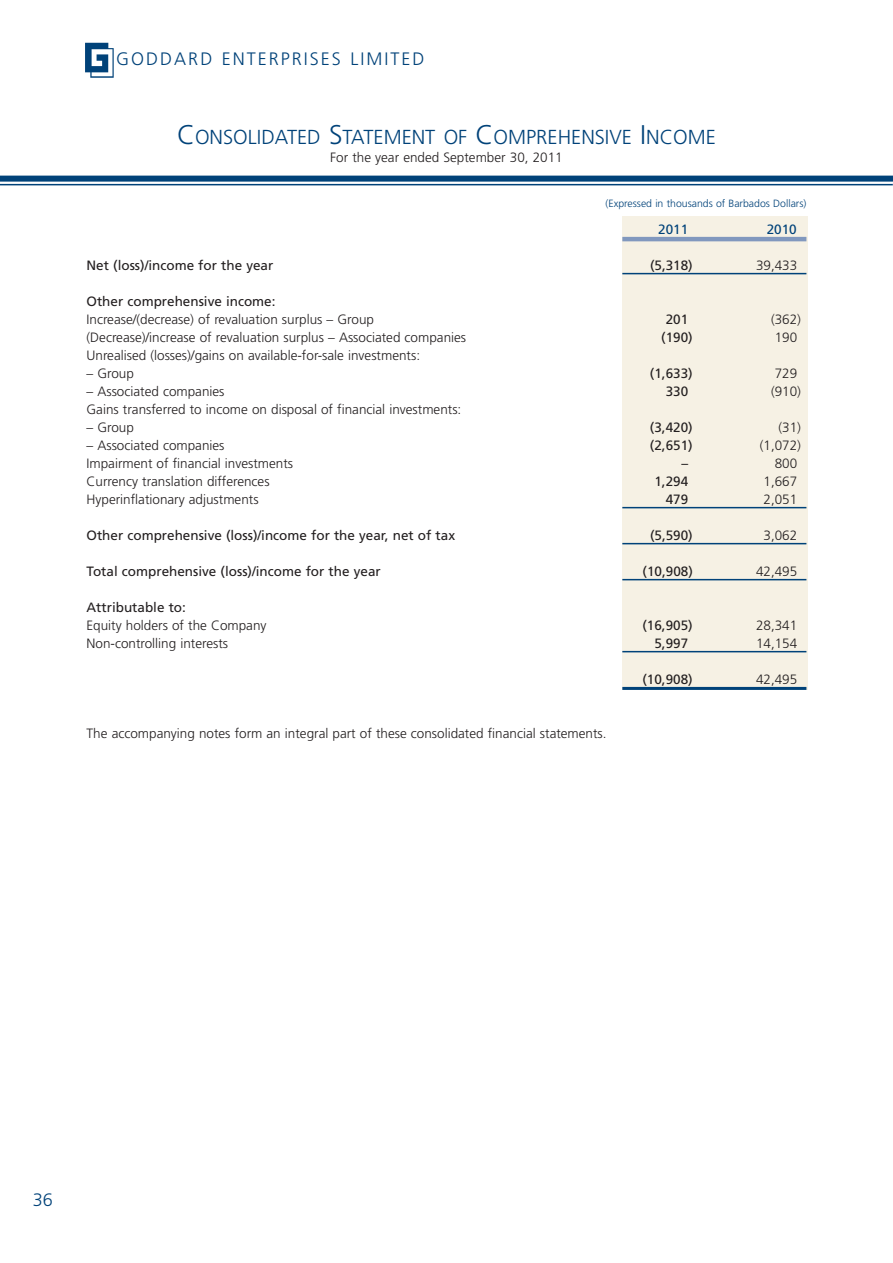
<style>
.page{position:relative;width:893px;height:1263px;background:#fff}
.page>*{position:absolute;margin:0;border:0;box-sizing:border-box;transform-origin:0 0}
.t1{font:300 20.25px "Frutiger";color:#004279}
.t2{font:300 18px "Frutiger";letter-spacing:.11em;color:#004279}
.t3{font:300 13.5px "Frutiger";color:#231f20}
.t4{font:13.5px "Frutiger";color:#231f20}
.t5{font:13.5px "Frutiger";color:#004279}
.t6{font:300 10.5px "Frutiger";color:#004279}
.s1{font-size:27px}
</style>
<div class="page">
<svg style="left:85px;top:43px;width:29px;height:35px"></svg>
<div style="left:0;top:176px;width:893px;height:6px;background:#004279"></div>
<hr style="left:0;top:184px;width:893px;height:1px;background:#004279">
<div style="left:622px;top:216px;width:186px;height:474px;background:#f6f1e4"></div>
<hr style="left:622px;top:237px;width:184px;height:4px;background:#8198be">
<hr style="left:622px;top:273px;width:184px;height:1px;background:#004279">
<hr style="left:622px;top:507px;width:184px;height:1px;background:#004279">
<hr style="left:622px;top:543px;width:184px;height:1px;background:#004279">
<hr style="left:622px;top:579px;width:184px;height:1px;background:#004279">
<hr style="left:622px;top:651px;width:184px;height:1px;background:#004279">
<hr style="left:622px;top:687px;width:184px;height:3px;background:#004279">
<h2 class="t2" style="left:116px;top:51px;width:310px">GODDARD ENTERPRISES LIMITED</h2>
<h1 class="t1" style="left:177px;top:129px;width:540px"><span class="s1">C</span>ONSOLIDATED <span class="s1">S</span>TATEMENT OF <span class="s1">C</span>OMPREHENSIVE <span class="s1">I</span>NCOME</h1>
<p class="t3" style="left:330px;top:152px;width:234px">For the year ended September 30, 2011</p>
<p class="t6" style="left:606px;top:199px;width:202px">(Expressed in thousands of Barbados Dollars)</p>
<p class="t5" style="left:658px;top:224px;width:32px">2011</p>
<p class="t5" style="left:767px;top:224px;width:32px">2010</p>
<p class="t4" style="left:87px;top:260px;width:188px">Net (loss)/income for the year</p>
<p class="t4" style="left:650px;top:260px;width:44px">(5,318)</p>
<p class="t3" style="left:756px;top:260px;width:43px">39,433</p>
<p class="t4" style="left:87px;top:296px;width:190px">Other comprehensive income:</p>
<p class="t3" style="left:87px;top:314px;width:289px">Increase/(decrease) of revaluation surplus – Group</p>
<p class="t4" style="left:666px;top:314px;width:24px">201</p>
<p class="t3" style="left:771px;top:314px;width:32px">(362)</p>
<p class="t3" style="left:87px;top:332px;width:381px">(Decrease)/increase of revaluation surplus – Associated companies</p>
<p class="t4" style="left:661px;top:332px;width:33px">(190)</p>
<p class="t3" style="left:775px;top:332px;width:24px">190</p>
<p class="t3" style="left:87px;top:350px;width:335px">Unrealised (losses)/gains on available-for-sale investments:</p>
<p class="t3" style="left:87px;top:368px;width:49px">– Group</p>
<p class="t4" style="left:650px;top:368px;width:44px">(1,633)</p>
<p class="t3" style="left:775px;top:368px;width:24px">729</p>
<p class="t3" style="left:87px;top:386px;width:139px">– Associated companies</p>
<p class="t4" style="left:666px;top:386px;width:24px">330</p>
<p class="t3" style="left:771px;top:386px;width:32px">(910)</p>
<p class="t3" style="left:87px;top:404px;width:376px">Gains transferred to income on disposal of financial investments:</p>
<p class="t3" style="left:87px;top:422px;width:49px">– Group</p>
<p class="t4" style="left:650px;top:422px;width:44px">(3,420)</p>
<p class="t3" style="left:778px;top:422px;width:24px">(31)</p>
<p class="t3" style="left:87px;top:440px;width:139px">– Associated companies</p>
<p class="t4" style="left:650px;top:440px;width:44px">(2,651)</p>
<p class="t3" style="left:760px;top:440px;width:43px">(1,072)</p>
<p class="t3" style="left:87px;top:458px;width:208px">Impairment of financial investments</p>
<p class="t4" style="left:681px;top:458px;width:8px">–</p>
<p class="t3" style="left:775px;top:458px;width:24px">800</p>
<p class="t3" style="left:87px;top:476px;width:185px">Currency translation differences</p>
<p class="t4" style="left:654px;top:476px;width:35px">1,294</p>
<p class="t3" style="left:763px;top:476px;width:35px">1,667</p>
<p class="t3" style="left:87px;top:494px;width:174px">Hyperinflationary adjustments</p>
<p class="t4" style="left:666px;top:494px;width:24px">479</p>
<p class="t3" style="left:763px;top:494px;width:35px">2,051</p>
<p class="t4" style="left:87px;top:530px;width:370px">Other comprehensive (loss)/income for the year, net of tax</p>
<p class="t4" style="left:650px;top:530px;width:44px">(5,590)</p>
<p class="t3" style="left:763px;top:530px;width:35px">3,062</p>
<p class="t4" style="left:87px;top:566px;width:296px">Total comprehensive (loss)/income for the year</p>
<p class="t4" style="left:643px;top:566px;width:52px">(10,908)</p>
<p class="t3" style="left:756px;top:566px;width:43px">42,495</p>
<p class="t4" style="left:87px;top:602px;width:101px">Attributable to:</p>
<p class="t3" style="left:87px;top:620px;width:182px">Equity holders of the Company</p>
<p class="t4" style="left:642px;top:620px;width:52px">(16,905)</p>
<p class="t3" style="left:756px;top:620px;width:43px">28,341</p>
<p class="t3" style="left:87px;top:638px;width:143px">Non-controlling interests</p>
<p class="t4" style="left:654px;top:638px;width:35px">5,997</p>
<p class="t3" style="left:756px;top:638px;width:43px">14,154</p>
<p class="t4" style="left:642px;top:674px;width:52px">(10,908)</p>
<p class="t3" style="left:756px;top:674px;width:43px">42,495</p>
<p class="t3" style="left:87px;top:728px;width:522px">The accompanying notes form an integral part of these consolidated financial statements.</p>
<h2 class="t2" style="left:33px;top:1193px;width:22px">36</h2>
</div>
